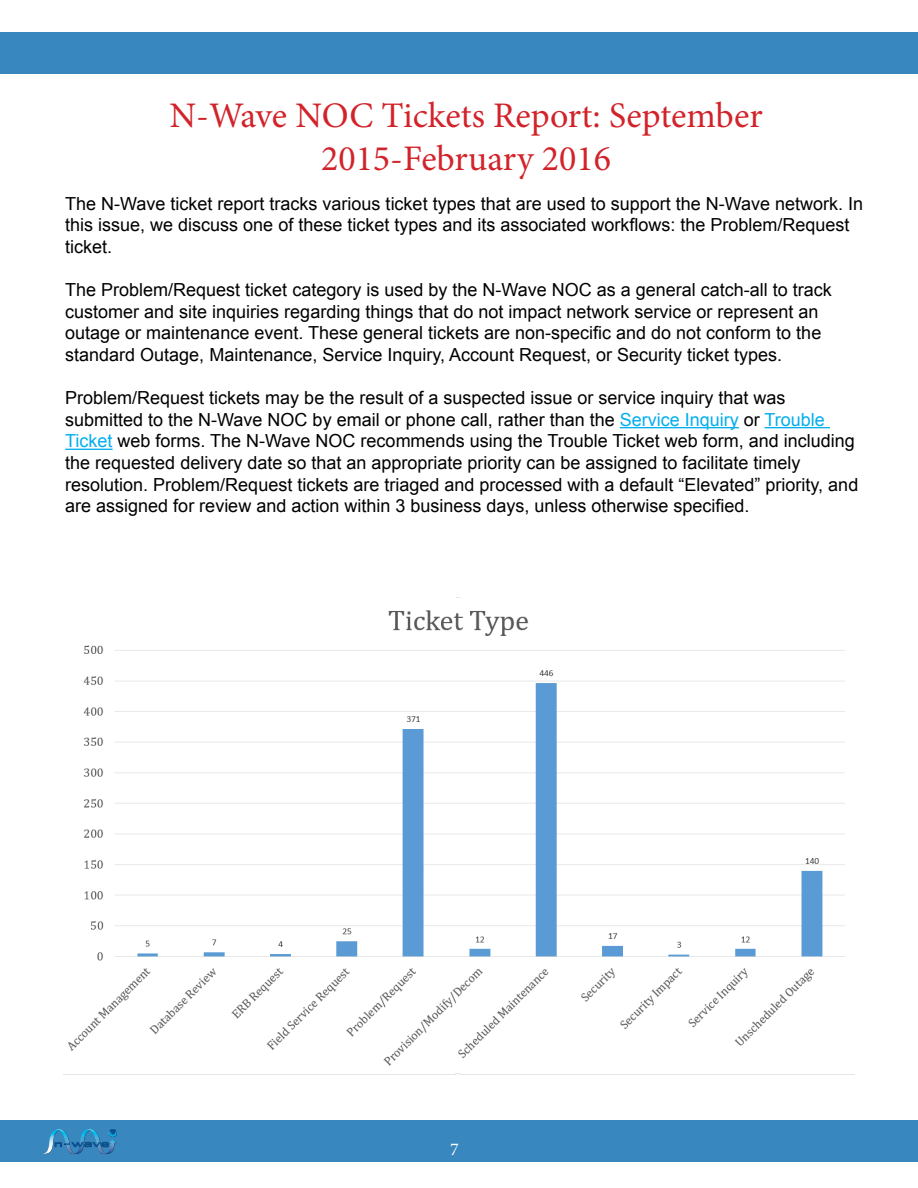
<style>
.page{position:relative;width:918px;height:1188px;background:#fff}
.page>*{position:absolute;margin:0;border:0;box-sizing:border-box;transform-origin:0 0}
.t1{font:36px/43.2px "Minion Pro";color:#d2232a;text-align:center}
.t2{font:18px/21.6px "Arial";color:#000}
.t3{font:18px "Minion Pro";color:#fff}
.s1{color:#00aeef}
</style>
<div class="page">
<div style="left:0;top:32px;width:917px;height:42px;background:#3987bf"></div>
<hr style="left:916px;top:32px;width:2px;height:42px;background:#3987bf">
<div style="left:0;top:1120px;width:918px;height:42px;background:#3987bf"></div>
<img style="left:43px;top:1128px;width:74px;height:27px">
<hr style="left:620px;top:427px;width:119px;height:1px;background:#00aeef">
<hr style="left:765px;top:427px;width:65px;height:1px;background:#00aeef">
<hr style="left:65px;top:449px;width:48px;height:1px;background:#00aeef">
<img style="left:64px;top:610px;width:790px;height:465px">
<h1 class="t1" style="left:169px;top:94px;width:595px">N-Wave NOC Tickets Report: September<br>2015-February 2016</h1>
<p class="t2" style="left:65px;top:193px;width:799px">The N-Wave ticket report tracks various ticket types that are used to support the N-Wave network. In this issue, we discuss one of these ticket types and its associated workflows: the Problem/Request ticket.</p>
<p class="t2" style="left:65px;top:279px;width:768px">The Problem/Request ticket category is used by the N-Wave NOC as a general catch-all to track customer and site inquiries regarding things that do not impact network service or represent an outage or maintenance event. These general tickets are non-specific and do not conform to the standard Outage, Maintenance, Service Inquiry, Account Request, or Security ticket types.</p>
<p class="t2" style="left:65px;top:387px;width:795px">Problem/Request tickets may be the result of a suspected issue or service inquiry that was submitted to the N-Wave NOC by email or phone call, rather than the <span class="s1">Service Inquiry</span> or <span class="s1">Trouble Ticket</span> web forms. The N-Wave NOC recommends using the Trouble Ticket web form, and including the requested delivery date so that an appropriate priority can be assigned to facilitate timely resolution. Problem/Request tickets are triaged and processed with a default “Elevated” priority, and are assigned for review and action within 3 business days, unless otherwise specified.</p>
<p class="t3" style="left:450px;top:1137px;width:10px">7</p>
</div>
